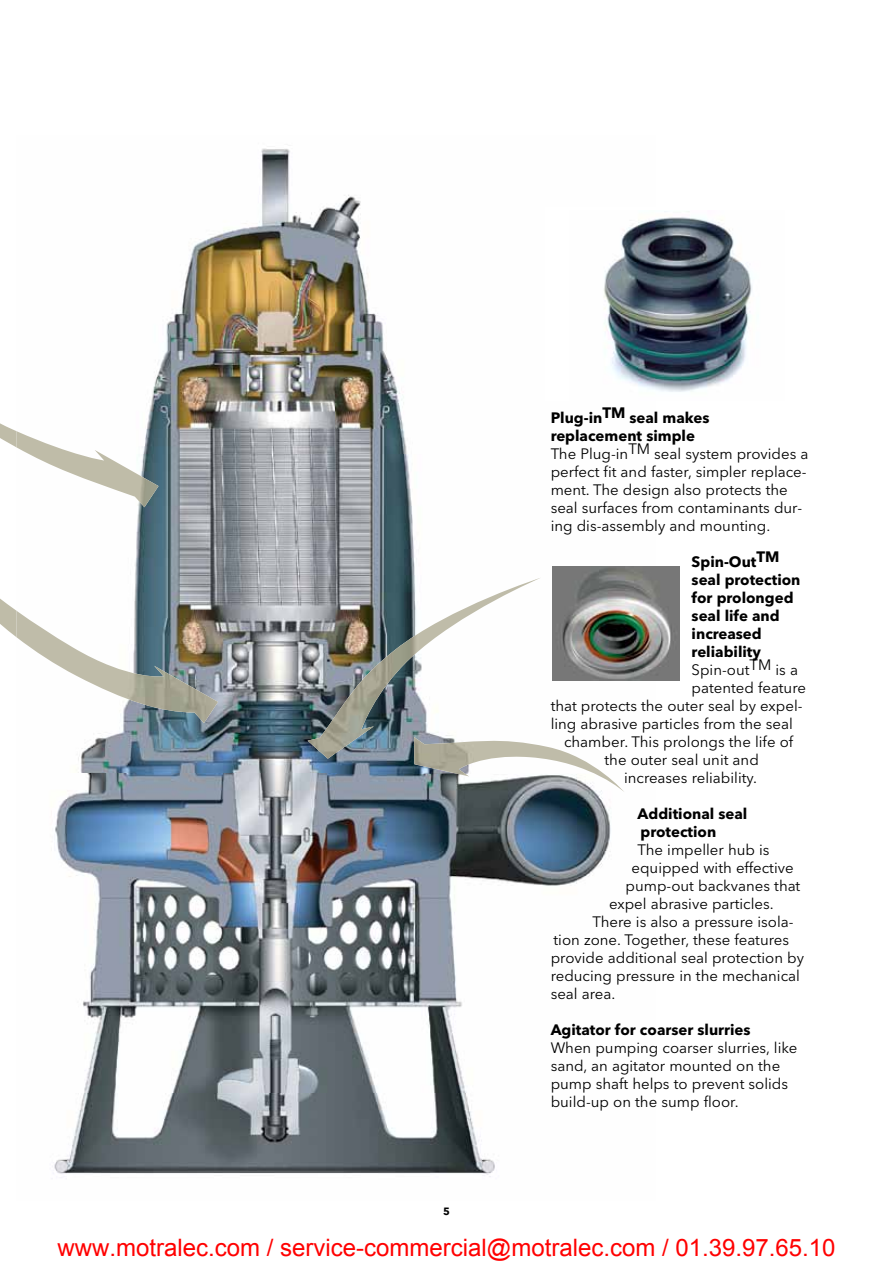
<style>
.page{position:relative;width:893px;height:1263px;background:#fff}
.page>*{position:absolute;margin:0;border:0;box-sizing:border-box;transform-origin:0 0}
.t1{font:24px "Arial";color:#f00}
.t2{font:15px/18px "Avenir Next LT Pro";color:#000}
.t3{font:700 15px/18px "Avenir Next LT Pro";color:#000}
.t4{font:700 10.5px "Avenir Next LT Pro";color:#000}
</style>
<div class="page">
<img style="left:16px;top:148px;width:319px;height:945px">
<img style="left:335px;top:195px;width:320px;height:898px">
<img style="left:54px;top:1093px;width:441px;height:84px">
<img style="left:414px;top:736px;width:211px;height:56px">
<svg style="left:0;top:423px;width:16px;height:24px"></svg>
<img style="left:16px;top:431px;width:143px;height:76px">
<svg style="left:0;top:598px;width:16px;height:39px"></svg>
<img style="left:16px;top:611px;width:202px;height:112px">
<img style="left:308px;top:577px;width:233px;height:182px">
<img style="left:552px;top:566px;width:128px;height:114px">
<div style="left:545px;top:207px;width:247px;height:193px;background:#fff"></div>
<img style="left:604px;top:211px;width:148px;height:181px">
<p class="t4" style="left:443px;top:1205px;width:8px">5</p>
<p class="t3" style="left:551px;top:409px;width:160px">Plug-inTM seal makes replacement simple</p>
<p class="t2" style="left:551px;top:445px;width:259px">The Plug-inTM seal system provides a perfect fit and faster, simpler replace&shy;ment. The design also protects the seal surfaces from contaminants dur&shy;ing dis-assembly and mounting.</p>
<p class="t3" style="left:692px;top:553px;width:110px">Spin-OutTM seal protection for prolonged seal life and increased reliability</p>
<p class="t2" style="left:692px;top:661px;width:108px">Spin-outTM is a</p>
<p class="t2" style="left:692px;top:679px;width:116px">patented feature</p>
<p class="t2" style="left:551px;top:697px;width:253px">that protects the outer seal by expel-</p>
<p class="t2" style="left:551px;top:715px;width:244px">ling abrasive particles from the seal</p>
<p class="t2" style="left:564px;top:733px;width:231px">chamber. This prolongs the life of</p>
<p class="t2" style="left:604px;top:751px;width:156px">the outer seal unit and</p>
<p class="t2" style="left:624px;top:769px;width:135px">increases reliability.</p>
<p class="t3" style="left:637px;top:805px;width:111px">Additional seal protection</p>
<p class="t2" style="left:637px;top:841px;width:134px">The impeller hub is</p>
<p class="t2" style="left:631px;top:859px;width:164px">equipped with effective</p>
<p class="t2" style="left:625px;top:877px;width:176px">pump-out backvanes that</p>
<p class="t2" style="left:609px;top:895px;width:166px">expel abrasive particles.</p>
<p class="t2" style="left:592px;top:913px;width:203px">There is also a pressure isola-</p>
<p class="t2" style="left:553px;top:931px;width:237px">tion zone. Together, these features</p>
<p class="t2" style="left:551px;top:949px;width:255px">provide additional seal protection by</p>
<p class="t2" style="left:551px;top:967px;width:251px">reducing pressure in the mechanical</p>
<p class="t2" style="left:551px;top:985px;width:66px">seal area.</p>
<p class="t3" style="left:551px;top:1021px;width:201px">Agitator for coarser slurries</p>
<p class="t2" style="left:551px;top:1039px;width:248px">When pumping coarser slurries, like sand, an agitator mounted on the pump shaft helps to prevent solids build-up on the sump floor.</p>
<h1 class="t1" style="left:58px;top:1239px;width:780px">www.motralec.com / service-commercial@motralec.com / 01.39.97.65.10</h1>
</div>
